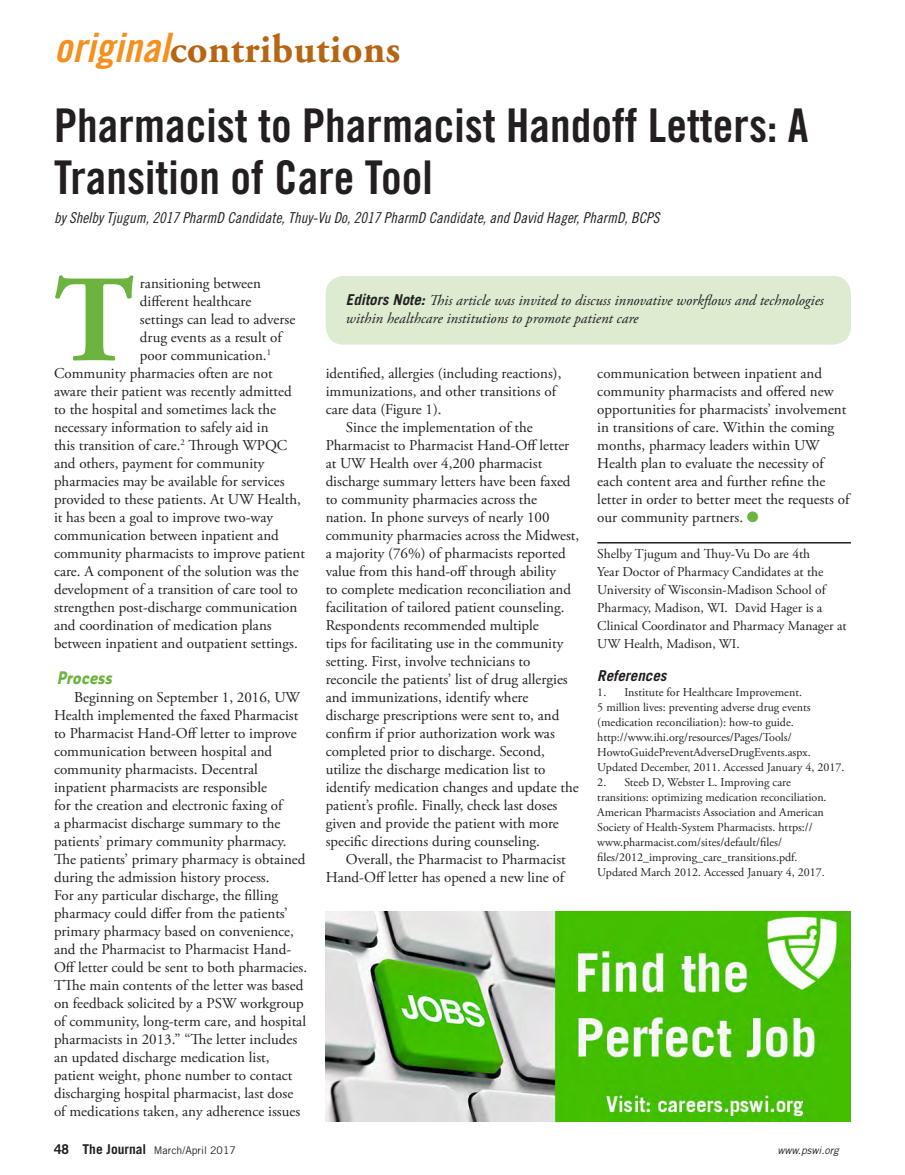
<style>
.page{position:relative;width:905px;height:1175px;background:#fff}
.page>*{position:absolute;margin:0;border:0;box-sizing:border-box;transform-origin:0 0}
.DropCap{font:700 123.6px "Adobe Garamond Pro";color:#6cb43f}
.Header-Main{font:46.5px/52.5px "Trade Gothic LT Std Bd Cn 20";color:#231f20}
.t1{font:700 40.5px "Adobe Garamond Pro";letter-spacing:.01em;color:#b66512}
.BodySubhd14BoldItali{font:italic 700 21px "Tarzana Narrow";color:#6cb43f}
.Body_10_12{font:15px/18px "Adobe Garamond Pro";color:#231f20}
.DropCap-2{font:15px "Adobe Garamond Pro";color:#231f20}
.BodySubhd10BoldItali{font:italic 15px/18px "Adobe Garamond Pro";color:#231f20}
.Header_-_Author{font:15px "Trade Gothic LT Std Cn 18 Obl";color:#231f20}
.BodySubhd10BoldItali-2{font:italic 700 15px "Trade Gothic LT Std";color:#231f20}
.about_the_author{font:13.5px/18px "Adobe Garamond Pro";color:#231f20}
.References_Continuou{font:12px/15px "Adobe Garamond Pro";color:#231f20}
.t2{font:10.5px "Trade Gothic LT Std";color:#231f20}
.t3{font:italic 10.5px "Trade Gothic LT Std";color:#231f20}
.s1{font-family:"Trade Gothic LT Std Bd Cn 20 Obl";font-weight:400;color:#f4901d}
.s2{font-family:"Trade Gothic LT Std";font-weight:700}
.s3{color:#6cb43f}
.s4{font-weight:700;font-size:13.5px}
</style>
<div class="page">
<hr style="left:597px;top:542px;width:253px;height:1px;background:#231f20">
<div style="left:325px;top:276px;width:525px;height:68px;background:#ddebd1;border-radius:18px"></div>
<img style="left:326px;top:911px;width:524px;height:210px">
<p class="t1" style="left:54px;top:26px;width:348px"><span class="s1">original</span>contributions</p>
<p class="Header-Main" style="left:54px;top:98px;width:755px">Pharmacist to Pharmacist Handoff Letters: A<br>Transition of Care Tool</p>
<p class="Header_-_Author" style="left:54px;top:209px;width:607px">by Shelby Tjugum, 2017 PharmD Candidate, Thuy-Vu Do, 2017 PharmD Candidate, and David Hager, PharmD, BCPS</p>
<p class="DropCap" style="left:54px;top:249px;width:81px">T</p>
<p class="DropCap-2" style="left:140px;top:274px;width:123px">ransitioning between</p>
<p class="DropCap-2" style="left:140px;top:292px;width:113px">different healthcare</p>
<p class="DropCap-2" style="left:140px;top:310px;width:157px">settings can lead to adverse</p>
<p class="DropCap-2" style="left:140px;top:328px;width:143px">drug events as a result of</p>
<p class="DropCap-2" style="left:140px;top:346px;width:133px">poor communication.<sup>1</sup></p>
<p class="DropCap-2" style="left:54px;top:364px;width:220px">Community pharmacies often are not</p>
<p class="DropCap-2" style="left:54px;top:382px;width:239px">aware their patient was recently admitted</p>
<p class="DropCap-2" style="left:54px;top:400px;width:224px">to the hospital and sometimes lack the</p>
<p class="DropCap-2" style="left:54px;top:418px;width:216px">necessary information to safely aid in</p>
<p class="DropCap-2" style="left:54px;top:436px;width:235px">this transition of care.<sup>2</sup> Through WPQC</p>
<p class="DropCap-2" style="left:54px;top:454px;width:212px">and others, payment for community</p>
<p class="DropCap-2" style="left:54px;top:472px;width:232px">pharmacies may be available for services</p>
<p class="DropCap-2" style="left:54px;top:490px;width:248px">provided to these patients. At UW Health,</p>
<p class="DropCap-2" style="left:54px;top:508px;width:220px">it has been a goal to improve two-way</p>
<p class="DropCap-2" style="left:54px;top:526px;width:226px">communication between inpatient and</p>
<p class="DropCap-2" style="left:54px;top:544px;width:252px">community pharmacists to improve patient</p>
<p class="DropCap-2" style="left:54px;top:562px;width:246px">care. A component of the solution was the</p>
<p class="DropCap-2" style="left:54px;top:580px;width:245px">development of a transition of care tool to</p>
<p class="DropCap-2" style="left:54px;top:598px;width:245px">strengthen post-discharge communication</p>
<p class="DropCap-2" style="left:54px;top:616px;width:219px">and coordination of medication plans</p>
<p class="DropCap-2" style="left:54px;top:634px;width:245px">between inpatient and outpatient settings.</p>
<p class="BodySubhd14BoldItali" style="left:58px;top:665px;width:57px">Process</p>
<p class="Body_10_12" style="left:54px;top:689px;width:254px;text-indent:20px">Beginning on September 1, 2016, UW Health implemented the faxed Pharmacist to Pharmacist Hand-Off letter to improve communication between hospital and community pharmacists. Decentral inpatient pharmacists are responsible<br>for the creation and electronic faxing of<br>a pharmacist discharge summary to the patients’ primary community pharmacy.<br>The patients’ primary pharmacy is obtained during the admission history process.<br>For any particular discharge, the filling pharmacy could differ from the patients’ primary pharmacy based on convenience, and the Pharmacist to Pharmacist Hand-Off letter could be sent to both pharmacies.<br>TThe main contents of the letter was based on feedback solicited by a PSW workgroup of community, long-term care, and hospital pharmacists in 2013.” “The letter includes an updated discharge medication list, patient weight, phone number to contact discharging hospital pharmacist, last dose of medications taken, any adherence issues</p>
<p class="BodySubhd10BoldItali" style="left:346px;top:291px;width:479px"><span class="s2">Editors Note:</span> This article was invited to discuss innovative workflows and technologies within healthcare institutions to promote patient care</p>
<p class="Body_10_12" style="left:326px;top:365px;width:237px">identified, allergies (including reactions), immunizations, and other transitions of care data (Figure 1).</p>
<p class="Body_10_12" style="left:326px;top:419px;width:255px;text-indent:20px">Since the implementation of the Pharmacist to Pharmacist Hand-Off letter at UW Health over 4,200 pharmacist discharge summary letters have been faxed to community pharmacies across the nation. In phone surveys of nearly 100 community pharmacies across the Midwest, a majority (76%) of pharmacists reported value from this hand-off through ability<br>to complete medication reconciliation and facilitation of tailored patient counseling.<br>Respondents recommended multiple<br>tips for facilitating use in the community setting. First, involve technicians to reconcile the patients’ list of drug allergies and immunizations, identify where discharge prescriptions were sent to, and confirm if prior authorization work was completed prior to discharge. Second, utilize the discharge medication list to identify medication changes and update the patient’s profile. Finally, check last doses given and provide the patient with more specific directions during counseling.</p>
<p class="Body_10_12" style="left:326px;top:851px;width:242px;text-align:right">Overall, the Pharmacist to Pharmacist<br>Hand-Off letter has opened a new line of</p>
<p class="Body_10_12" style="left:597px;top:365px;width:253px">communication between inpatient and community pharmacists and offered new opportunities for pharmacists’ involvement in transitions of care. Within the coming months, pharmacy leaders within UW Health plan to evaluate the necessity of each content area and further refine the letter in order to better meet the requests of our community partners. <span class="s3">●</span></p>
<p class="about_the_author" style="left:597px;top:545px;width:251px">Shelby Tjugum and Thuy-Vu Do are 4th<br>Year Doctor of Pharmacy Candidates at the University of Wisconsin-Madison School of Pharmacy, Madison, WI. David Hager is a Clinical Coordinator and Pharmacy Manager at UW Health, Madison, WI.</p>
<p class="BodySubhd10BoldItali-2" style="left:597px;top:666px;width:71px">References</p>
<p class="References_Continuou" style="left:597px;top:685px;width:248px">1. Institute for Healthcare Improvement.<br>5 million lives: preventing adverse drug events (medication reconciliation): how-to guide. http://www.ihi.org/resources/Pages/Tools/ HowtoGuidePreventAdverseDrugEvents.aspx.<br>Updated December, 2011. Accessed January 4, 2017.</p>
<p class="References_Continuou" style="left:597px;top:775px;width:231px">2. Steeb D, Webster L. Improving care transitions: optimizing medication reconciliation.<br>American Pharmacists Association and American Society of Health-System Pharmacists. https:// www.pharmacist.com/sites/default/files/ files/2012_improving_care_transitions.pdf.<br>Updated March 2012. Accessed January 4, 2017.</p>
<p class="t2" style="left:54px;top:1143px;width:183px"><span class="s4">48 The Journal</span> March/April 2017</p>
<p class="t3" style="left:777px;top:1143px;width:63px">www.pswi.org</p>
</div>
